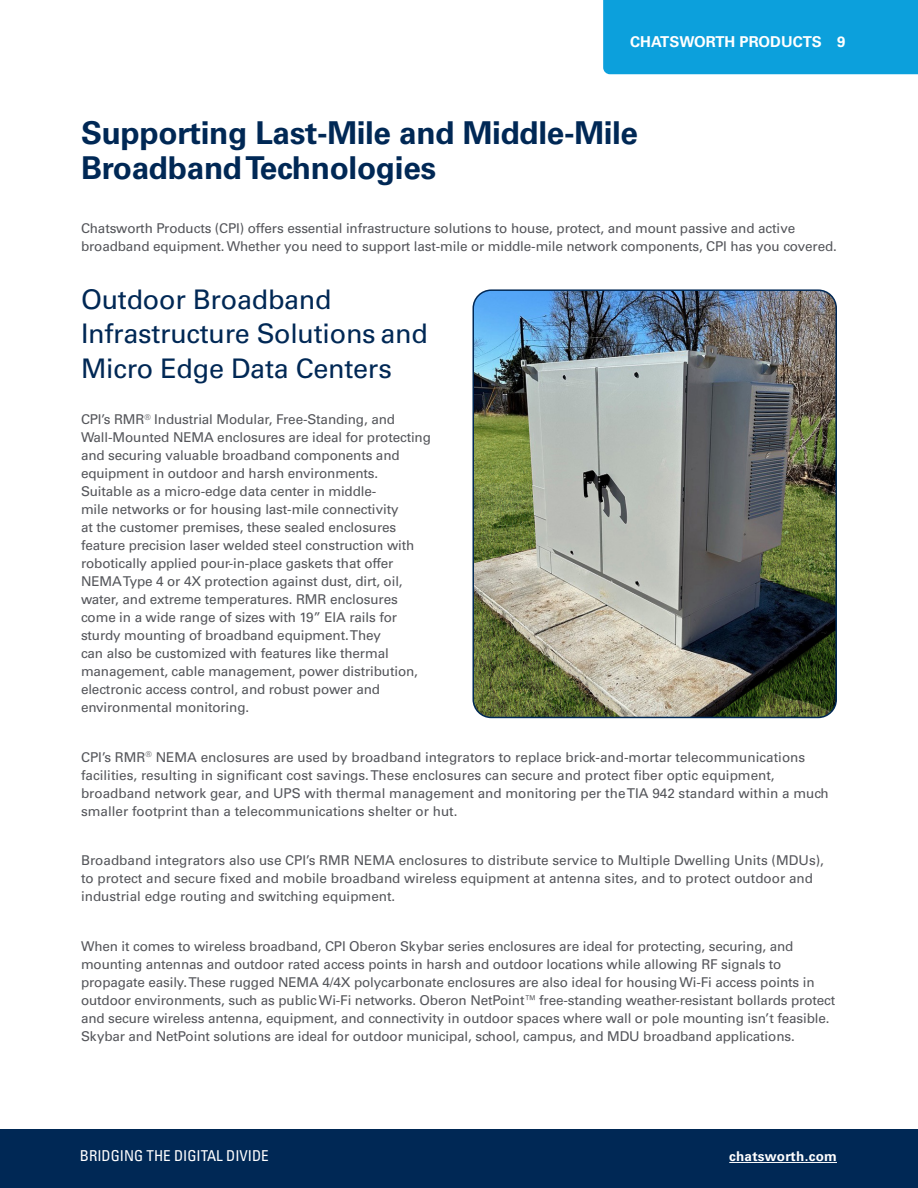
<style>
.page{position:relative;width:918px;height:1188px;background:#fff}
.page>*{position:absolute;margin:0;border:0;box-sizing:border-box;transform-origin:0 0}
.Captions{font:700 31.5px/34.5px "Univers LT Std";letter-spacing:-.01em;color:#002855}
.Captions-2{font:27px/34.5px "Univers LT Std";letter-spacing:-.01em;color:#002855}
.t1{font:condensed 15px "Univers LT Std";color:#fff}
.t2{font:700 15px "Univers LT Std";color:#fff}
.Captions-3{font:13.5px/18px "Univers LT Std";letter-spacing:-.01em;color:#54555a}
.t3{font:700 13.5px "Univers LT Std";letter-spacing:.02em;color:#fff}
</style>
<div class="page">
<div style="left:603px;top:0;width:315px;height:74px;background:#0ca0dc"></div>
<div style="left:0;top:1130px;width:918px;height:58px;background:#002855"></div>
<hr style="left:729px;top:1162px;width:108px;height:1px;background:#fff">
<img style="left:475px;top:292px;width:361px;height:425px">
<div style="left:472px;top:289px;width:365px;height:429px;border:2px solid #002855;border-radius:18px"></div>
<p class="t2" style="left:630px;top:33px;width:217px">CHATSWORTH PRODUCTS 9</p>
<p class="Captions" style="left:81px;top:116px;width:559px">Supporting Last-Mile and Middle-Mile<br>Broadband Technologies</p>
<p class="Captions-3" style="left:81px;top:219px;width:757px">Chatsworth Products (CPI) offers essential infrastructure solutions to house, protect, and mount passive and active broadband equipment. Whether you need to support last-mile or middle-mile network components, CPI has you covered.</p>
<p class="Captions-2" style="left:81px;top:282px;width:349px">Outdoor Broadband<br>Infrastructure Solutions and<br>Micro Edge Data Centers</p>
<p class="Captions-3" style="left:81px;top:411px;width:352px">CPI’s RMR<sup>®</sup> Industrial Modular, Free-Standing, and Wall-Mounted NEMA enclosures are ideal for protecting and securing valuable broadband components and equipment in outdoor and harsh environments.<br>Suitable as a micro-edge data center in middle-<br>mile networks or for housing last-mile connectivity<br>at the customer premises, these sealed enclosures feature precision laser welded steel construction with robotically applied pour-in-place gaskets that offer NEMA Type 4 or 4X protection against dust, dirt, oil, water, and extreme temperatures. RMR enclosures come in a wide range of sizes with 19” EIA rails for sturdy mounting of broadband equipment. They<br>can also be customized with features like thermal management, cable management, power distribution, electronic access control, and robust power and environmental monitoring.</p>
<p class="Captions-3" style="left:81px;top:748px;width:749px">CPI’s RMR<sup>®</sup> NEMA enclosures are used by broadband integrators to replace brick-and-mortar telecommunications facilities, resulting in significant cost savings. These enclosures can secure and protect fiber optic equipment, broadband network gear, and UPS with thermal management and monitoring per the TIA 942 standard within a much smaller footprint than a telecommunications shelter or hut.</p>
<p class="Captions-3" style="left:81px;top:852px;width:745px">Broadband integrators also use CPI’s RMR NEMA enclosures to distribute service to Multiple Dwelling Units (MDUs), to protect and secure fixed and mobile broadband wireless equipment at antenna sites, and to protect outdoor and industrial edge routing and switching equipment.</p>
<p class="Captions-3" style="left:81px;top:937px;width:756px">When it comes to wireless broadband, CPI Oberon Skybar series enclosures are ideal for protecting, securing, and mounting antennas and outdoor rated access points in harsh and outdoor locations while allowing RF signals to propagate easily. These rugged NEMA 4/4X polycarbonate enclosures are also ideal for housing Wi-Fi access points in outdoor environments, such as public Wi-Fi networks. Oberon NetPoint™ free-standing weather-resistant bollards protect and secure wireless antenna, equipment, and connectivity in outdoor spaces where wall or pole mounting isn’t feasible.<br>Skybar and NetPoint solutions are ideal for outdoor municipal, school, campus, and MDU broadband applications.</p>
<p class="t1" style="left:80px;top:1147px;width:190px">BRIDGING THE DIGITAL DIVIDE</p>
<p class="t3" style="left:729px;top:1148px;width:109px">chatsworth.com</p>
</div>
